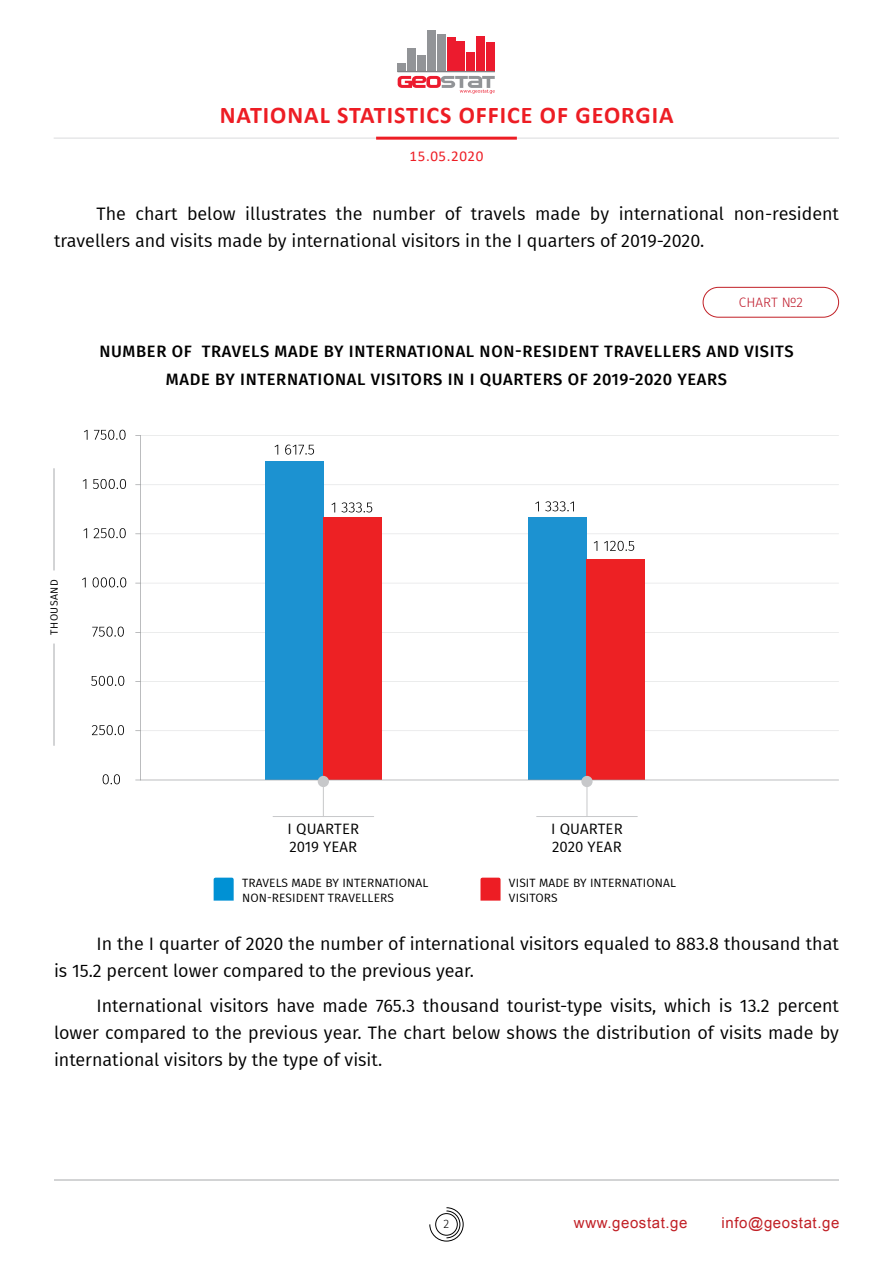
<style>
.page{position:relative;width:893px;height:1263px;background:#fff}
.page>*{position:absolute;margin:0;border:0;box-sizing:border-box;transform-origin:0 0}
.t1{font:700 24px "Calibri";letter-spacing:.04em;color:#ed1d24}
.t2{font:18px/27px "Fira GO";color:#000}
.t3{font:500 16.5px/28.2px "Fira GO";letter-spacing:.04em;color:#000;text-align:center}
.t4{font:15px/18px "Fira GO";letter-spacing:.01em;color:#000}
.t5{font:15px "BPG Ingiri Arial";letter-spacing:.04em;color:#c12026}
.t6{font:15px "Calibri";letter-spacing:.04em;color:#ed1d24}
.t7{font:300 13.5px "Fira GO";letter-spacing:.01em;color:#be1728}
.t8{font:12px/14.5px "Fira GO";letter-spacing:.01em;color:#000}
.t9{font:300 12px "Fira GO";color:#000}
.t10{font:10.5px "Fira GO";letter-spacing:.04em;color:#000}
</style>
<div class="page">
<svg style="left:429px;top:1207px;width:35px;height:34px"></svg>
<hr style="left:54px;top:1179px;width:785px;height:1px;background:#a7a9ac">
<hr style="left:54px;top:137px;width:785px;height:2px;background:#e6e7e8">
<hr style="left:376px;top:137px;width:141px;height:3px;background:#ed1d24">
<div style="left:398px;top:63px;width:8px;height:9px;background:#929497"></div>
<div style="left:407px;top:48px;width:9px;height:24px;background:#929497"></div>
<div style="left:417px;top:56px;width:9px;height:16px;background:#929497"></div>
<div style="left:427px;top:31px;width:9px;height:41px;background:#929497"></div>
<div style="left:437px;top:35px;width:9px;height:37px;background:#929497"></div>
<div style="left:447px;top:37px;width:8px;height:35px;background:#ec1b2e"></div>
<div style="left:457px;top:42px;width:8px;height:30px;background:#ec1b2e"></div>
<div style="left:466px;top:52px;width:9px;height:20px;background:#ec1b2e"></div>
<div style="left:476px;top:36px;width:9px;height:36px;background:#ec1b2e"></div>
<div style="left:486px;top:42px;width:9px;height:30px;background:#ec1b2e"></div>
<hr style="left:398px;top:71px;width:97px;height:1px;background:#808184">
<svg style="left:398px;top:76px;width:97px;height:18px"></svg>
<div style="left:703px;top:287px;width:136px;height:31px;border:1px solid #c12026;border-radius:15px"></div>
<svg style="left:135px;top:435px;width:704px;height:346px"></svg>
<svg style="left:103px;top:774px;width:17px;height:10px"></svg>
<svg style="left:92px;top:725px;width:32px;height:10px"></svg>
<svg style="left:91px;top:676px;width:33px;height:10px"></svg>
<svg style="left:92px;top:627px;width:32px;height:10px"></svg>
<svg style="left:82px;top:577px;width:4px;height:10px"></svg>
<svg style="left:93px;top:577px;width:33px;height:10px"></svg>
<svg style="left:83px;top:528px;width:4px;height:10px"></svg>
<svg style="left:94px;top:528px;width:32px;height:10px"></svg>
<svg style="left:83px;top:479px;width:3px;height:10px"></svg>
<svg style="left:93px;top:479px;width:33px;height:10px"></svg>
<svg style="left:84px;top:430px;width:4px;height:10px"></svg>
<svg style="left:94px;top:430px;width:32px;height:10px"></svg>
<div style="left:318px;top:776px;width:11px;height:11px;background:#c7c8ca;border-radius:50%"></div>
<hr style="left:273px;top:816px;width:101px;height:1px;background:#c7c8ca">
<hr style="left:323px;top:782px;width:1px;height:35px;background:#c7c8ca">
<div style="left:581px;top:776px;width:12px;height:11px;background:#c7c8ca;border-radius:50%"></div>
<hr style="left:537px;top:816px;width:100px;height:1px;background:#c7c8ca">
<hr style="left:587px;top:782px;width:1px;height:35px;background:#c7c8ca">
<hr style="left:54px;top:469px;width:1px;height:101px;background:#a7a9ac">
<hr style="left:54px;top:644px;width:1px;height:101px;background:#a7a9ac">
<svg style="left:214px;top:878px;width:20px;height:23px"></svg>
<svg style="left:480px;top:878px;width:21px;height:23px"></svg>
<h1 class="t1" style="left:220px;top:98px;width:455px">NATIONAL STATISTICS OFFICE OF GEORGIA</h1>
<p class="t6" style="left:410px;top:145px;width:75px">15.05.2020</p>
<p class="t2" style="left:54px;top:200px;width:786px;text-indent:43px">The chart below illustrates the number of travels made by international non-resident travellers and visits made by international visitors in the I quarters of 2019-2020.</p>
<p class="t7" style="left:739px;top:294px;width:66px">CHART №2</p>
<p class="t3" style="left:99px;top:337px;width:696px">NUMBER OF TRAVELS MADE BY INTERNATIONAL NON-RESIDENT TRAVELLERS AND VISITS<br>MADE BY INTERNATIONAL VISITORS IN I QUARTERS OF 2019-2020 YEARS</p>
<p class="t10" style="left:48px;top:634px;width:57px;rotate:-90deg">THOUSAND</p>
<p class="t4" style="left:288px;top:820px;width:73px">I QUARTER<br>2019 YEAR</p>
<p class="t4" style="left:551px;top:820px;width:73px">I QUARTER<br>2020 YEAR</p>
<p class="t8" style="left:242px;top:876px;width:188px">TRAVELS MADE BY INTERNATIONAL<br>NON-RESIDENT TRAVELLERS</p>
<p class="t8" style="left:509px;top:876px;width:169px">VISIT MADE BY INTERNATIONAL<br>VISITORS</p>
<p class="t2" style="left:54px;top:930px;width:786px;text-indent:43px">In the I quarter of 2020 the number of international visitors equaled to 883.8 thousand that is 15.2 percent lower compared to the previous year.</p>
<p class="t2" style="left:54px;top:992px;width:786px;text-align:justify;text-indent:43px">International visitors have made 765.3 thousand tourist-type visits, which is 13.2 percent lower compared to the previous year. The chart below shows the distribution of visits made by international visitors by the type of visit.</p>
<p class="t9" style="left:444px;top:1217px;width:7px">2</p>
<p class="t5" style="left:574px;top:1213px;width:115px">www.geostat.ge</p>
<p class="t5" style="left:722px;top:1213px;width:119px">info@geostat.ge</p>
</div>
